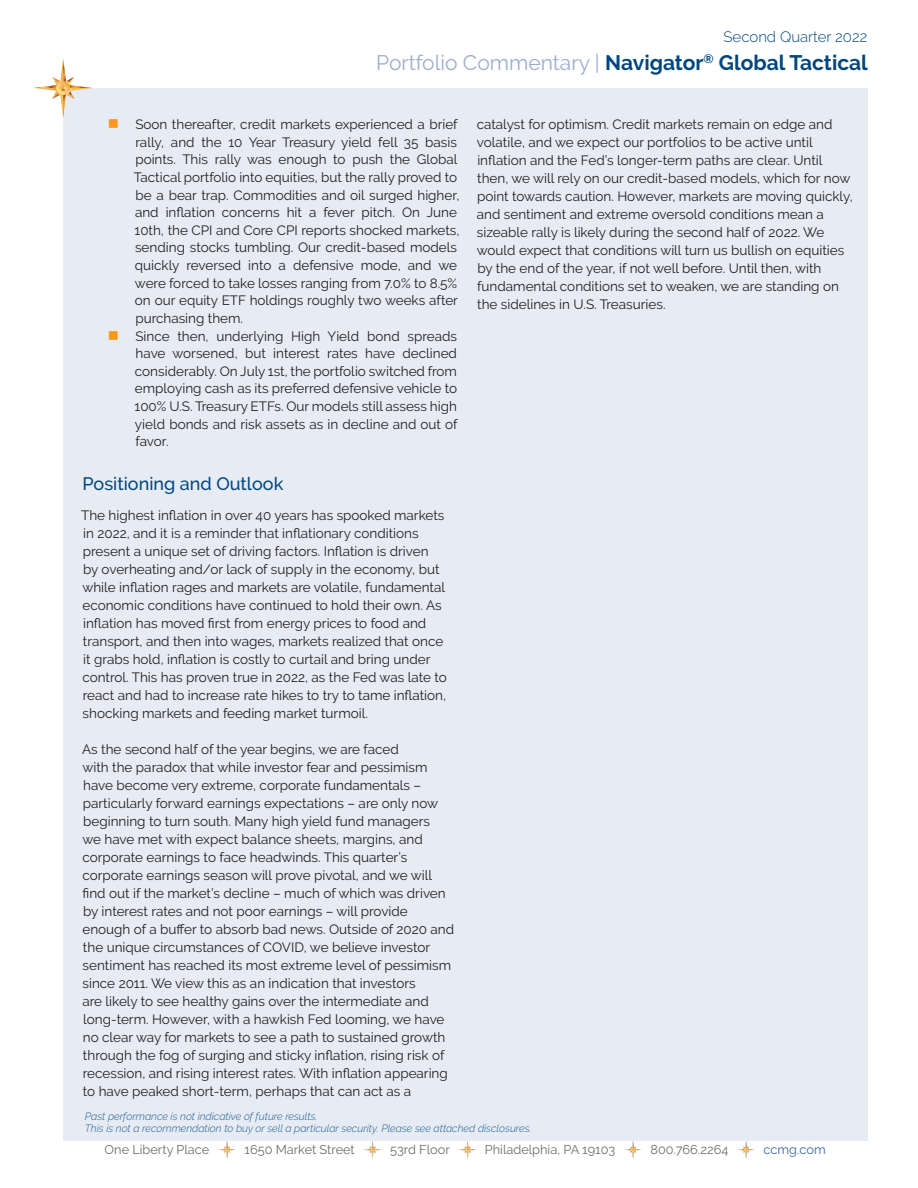
<style>
.page{position:relative;width:918px;height:1188px;background:#fff}
.page>*{position:absolute;margin:0;border:0;box-sizing:border-box;transform-origin:0 0}
.t1{font:700 21px "Raleway";color:#00467e}
.New___Subhead{font:500 18px "Raleway";color:#00467e}
.t2{font:300 15px "Raleway";color:#00467e}
.New___Body_Text{font:13.5px/18px "Raleway";color:#231f20}
.t3{font:12.75px "Raleway";color:#6c6d70}
.t4{font:12.75px "Raleway";color:#3c6a9d}
.t5{font:italic 300 10.5px/12.6px "Raleway";color:#1a5d93}
.s1{font-weight:400;color:#9caecd}
</style>
<div class="page">
<div style="left:63px;top:88px;width:804px;height:1052px;background:#e7ebf3"></div>
<svg style="left:34px;top:59px;width:58px;height:58px"></svg>
<img style="left:219px;top:1142px;width:16px;height:15px">
<img style="left:365px;top:1142px;width:15px;height:15px">
<img style="left:459px;top:1142px;width:16px;height:15px">
<img style="left:625px;top:1142px;width:16px;height:15px">
<img style="left:738px;top:1142px;width:16px;height:15px">
<p class="t2" style="left:724px;top:28px;width:145px">Second Quarter 2022</p>
<h1 class="t1" style="left:376px;top:51px;width:493px"><span class="s1">Portfolio Commentary |</span> Navigator<sup>®</sup> Global Tactical</h1>
<p class="New___Body_Text" style="left:134px;top:115px;width:327px">Soon thereafter, credit markets experienced a brief rally, and the 10 Year Treasury yield fell 35 basis points. This rally was enough to push the Global Tactical portfolio into equities, but the rally proved to be a bear trap. Commodities and oil surged higher, and inflation concerns hit a fever pitch. On June 10th, the CPI and Core CPI reports shocked markets, sending stocks tumbling. Our credit-based models quickly reversed into a defensive mode, and we were forced to take losses ranging from 7.0% to 8.5% on our equity ETF holdings roughly two weeks after purchasing them.</p>
<p class="New___Body_Text" style="left:135px;top:327px;width:325px;text-align:justify">Since then, underlying High Yield bond spreads have worsened, but interest rates have declined considerably. On July 1st, the portfolio switched from employing cash as its preferred defensive vehicle to 100% U.S. Treasury ETFs. Our models still assess high yield bonds and risk assets as in decline and out of favor.</p>
<p class="New___Subhead" style="left:83px;top:474px;width:202px">Positioning and Outlook</p>
<p class="New___Body_Text" style="left:81px;top:507px;width:367px">The highest inflation in over 40 years has spooked markets in 2022, and it is a reminder that inflationary conditions present a unique set of driving factors. Inflation is driven<br>by overheating and/or lack of supply in the economy, but while inflation rages and markets are volatile, fundamental economic conditions have continued to hold their own. As inflation has moved first from energy prices to food and transport, and then into wages, markets realized that once it grabs hold, inflation is costly to curtail and bring under control. This has proven true in 2022, as the Fed was late to react and had to increase rate hikes to try to tame inflation, shocking markets and feeding market turmoil.</p>
<p class="New___Body_Text" style="left:82px;top:741px;width:374px">As the second half of the year begins, we are faced<br>with the paradox that while investor fear and pessimism have become very extreme, corporate fundamentals – particularly forward earnings expectations – are only now beginning to turn south. Many high yield fund managers<br>we have met with expect balance sheets, margins, and corporate earnings to face headwinds. This quarter’s corporate earnings season will prove pivotal, and we will find out if the market’s decline – much of which was driven by interest rates and not poor earnings – will provide enough of a buffer to absorb bad news. Outside of 2020 and the unique circumstances of COVID, we believe investor sentiment has reached its most extreme level of pessimism since 2011. We view this as an indication that investors<br>are likely to see healthy gains over the intermediate and long-term. However, with a hawkish Fed looming, we have no clear way for markets to see a path to sustained growth through the fog of surging and sticky inflation, rising risk of recession, and rising interest rates. With inflation appearing to have peaked short-term, perhaps that can act as a</p>
<p class="New___Body_Text" style="left:477px;top:115px;width:378px">catalyst for optimism. Credit markets remain on edge and volatile, and we expect our portfolios to be active until inflation and the Fed’s longer-term paths are clear. Until then, we will rely on our credit-based models, which for now point towards caution. However, markets are moving quickly, and sentiment and extreme oversold conditions mean a sizeable rally is likely during the second half of 2022. We would expect that conditions will turn us bullish on equities by the end of the year, if not well before. Until then, with fundamental conditions set to weaken, we are standing on the sidelines in U.S. Treasuries.</p>
<p class="t5" style="left:85px;top:1110px;width:448px">Past performance is not indicative of future results.<br>This is not a recommendation to buy or sell a particular security. Please see attached disclosures.</p>
<p class="t3" style="left:105px;top:1142px;width:106px">One Liberty Place</p>
<p class="t3" style="left:245px;top:1142px;width:112px">1650 Market Street</p>
<p class="t3" style="left:390px;top:1142px;width:61px">53rd Floor</p>
<p class="t3" style="left:485px;top:1142px;width:132px">Philadelphia, PA 19103</p>
<p class="t3" style="left:651px;top:1142px;width:79px">800.766.2264</p>
<p class="t4" style="left:764px;top:1142px;width:64px">ccmg.com</p>
</div>
